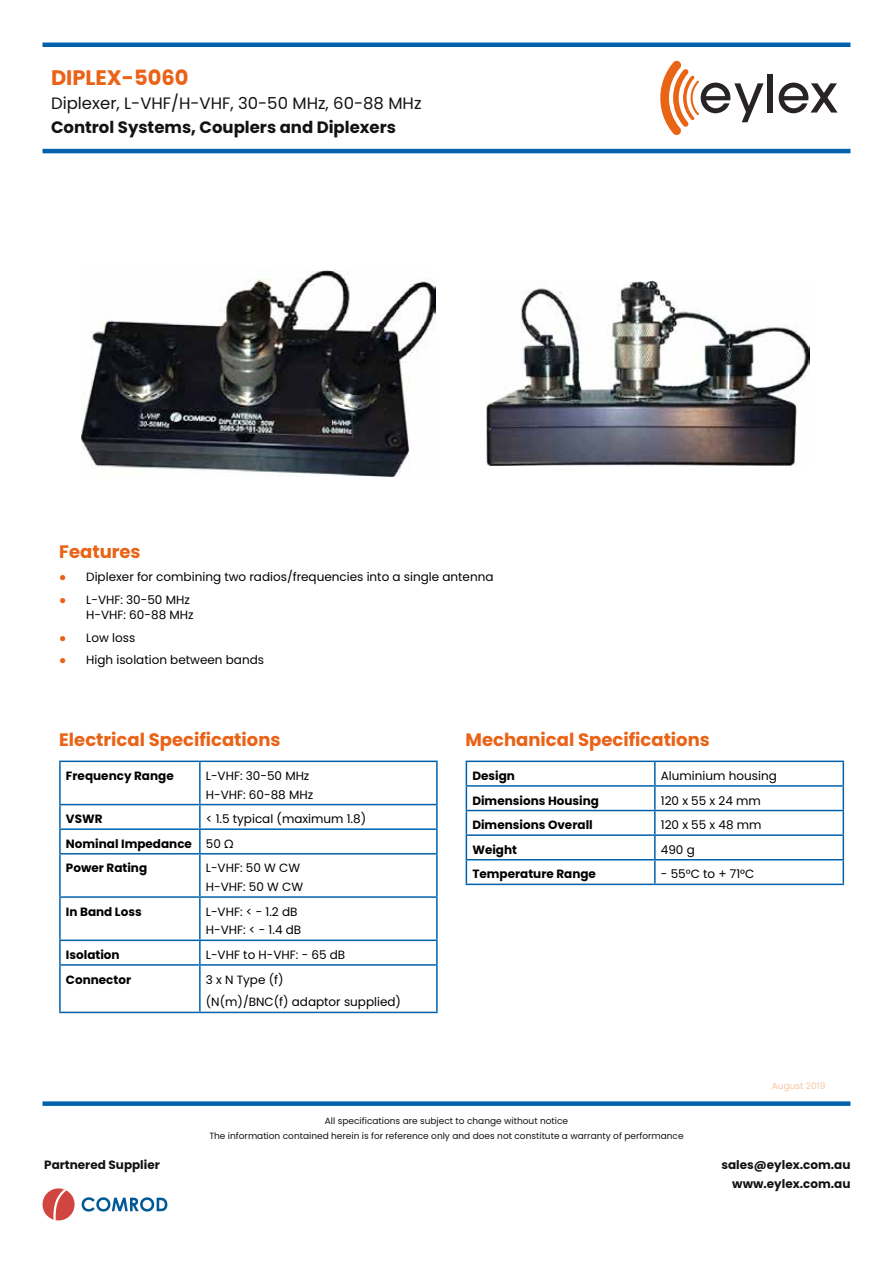
<style>
.page{position:relative;width:893px;height:1263px;background:#fff}
.page>*{position:absolute;margin:0;border:0;box-sizing:border-box;transform-origin:0 0}
.t1{font:700 21px "Poppins";color:#ea6215}
.t2{font:700 18px "Poppins";color:#ea6215}
.t3{font:16.5px "Poppins";color:#121312}
.t4{font:700 16.5px "Poppins";color:#121312}
.t5{font:12px/18.6px "Poppins";color:#000}
.t6{font:700 12px/24.6px "Poppins";color:#000}
.t7{font:700 12px/18.6px "Poppins";color:#121312;text-align:right}
.t8{font:9px/15px "Poppins";color:#121312;text-align:center}
.t9{font:9px "Poppins";color:#f9c59e}
.s1{font-family:"Arial";color:#ea6215}
.s2{font-weight:400}
</style>
<div class="page">
<hr style="left:43px;top:43px;width:807px;height:4px;background:#0062ac">
<hr style="left:43px;top:149px;width:807px;height:4px;background:#0062ac">
<div style="left:43px;top:1101px;width:807px;height:5px;background:#0062ac"></div>
<svg style="left:43px;top:1188px;width:32px;height:32px"></svg>
<svg style="left:82px;top:1197px;width:85px;height:14px"></svg>
<div style="left:768px;top:74px;width:5px;height:39px;background:#282423"></div>
<svg style="left:779px;top:83px;width:59px;height:30px"></svg>
<svg style="left:660px;top:60px;width:103px;height:75px"></svg>
<hr style="left:59px;top:760px;width:141px;height:2px;background:#0062ac">
<hr style="left:59px;top:762px;width:2px;height:42px;background:#0062ac">
<hr style="left:200px;top:760px;width:238px;height:2px;background:#0062ac">
<hr style="left:199px;top:762px;width:2px;height:42px;background:#0062ac">
<hr style="left:436px;top:762px;width:2px;height:42px;background:#0062ac">
<hr style="left:59px;top:804px;width:141px;height:1px;background:#0062ac">
<hr style="left:59px;top:805px;width:2px;height:23px;background:#0062ac">
<hr style="left:200px;top:804px;width:238px;height:1px;background:#0062ac">
<hr style="left:199px;top:805px;width:2px;height:23px;background:#0062ac">
<hr style="left:436px;top:805px;width:2px;height:23px;background:#0062ac">
<hr style="left:59px;top:828px;width:141px;height:2px;background:#0062ac">
<hr style="left:59px;top:830px;width:2px;height:23px;background:#0062ac">
<hr style="left:200px;top:828px;width:238px;height:2px;background:#0062ac">
<hr style="left:199px;top:830px;width:2px;height:23px;background:#0062ac">
<hr style="left:436px;top:830px;width:2px;height:23px;background:#0062ac">
<hr style="left:59px;top:853px;width:141px;height:1px;background:#0062ac">
<hr style="left:59px;top:854px;width:2px;height:42px;background:#0062ac">
<hr style="left:200px;top:853px;width:238px;height:1px;background:#0062ac">
<hr style="left:199px;top:854px;width:2px;height:42px;background:#0062ac">
<hr style="left:436px;top:854px;width:2px;height:42px;background:#0062ac">
<hr style="left:59px;top:896px;width:141px;height:2px;background:#0062ac">
<hr style="left:59px;top:898px;width:2px;height:41px;background:#0062ac">
<hr style="left:200px;top:896px;width:238px;height:2px;background:#0062ac">
<hr style="left:199px;top:898px;width:2px;height:41px;background:#0062ac">
<hr style="left:436px;top:898px;width:2px;height:41px;background:#0062ac">
<hr style="left:59px;top:939px;width:141px;height:2px;background:#0062ac">
<hr style="left:59px;top:941px;width:2px;height:23px;background:#0062ac">
<hr style="left:200px;top:939px;width:238px;height:2px;background:#0062ac">
<hr style="left:199px;top:941px;width:2px;height:23px;background:#0062ac">
<hr style="left:436px;top:941px;width:2px;height:23px;background:#0062ac">
<hr style="left:59px;top:964px;width:141px;height:2px;background:#0062ac">
<hr style="left:59px;top:966px;width:2px;height:46px;background:#0062ac">
<hr style="left:200px;top:964px;width:238px;height:2px;background:#0062ac">
<hr style="left:199px;top:966px;width:2px;height:46px;background:#0062ac">
<hr style="left:436px;top:966px;width:2px;height:46px;background:#0062ac">
<hr style="left:59px;top:1012px;width:141px;height:1px;background:#0062ac">
<hr style="left:200px;top:1012px;width:238px;height:1px;background:#0062ac">
<hr style="left:466px;top:760px;width:189px;height:2px;background:#0062ac">
<hr style="left:655px;top:760px;width:189px;height:2px;background:#0062ac">
<hr style="left:654px;top:762px;width:2px;height:23px;background:#0062ac">
<hr style="left:466px;top:785px;width:189px;height:2px;background:#0062ac">
<hr style="left:655px;top:785px;width:189px;height:2px;background:#0062ac">
<hr style="left:654px;top:787px;width:2px;height:23px;background:#0062ac">
<hr style="left:466px;top:810px;width:189px;height:1px;background:#0062ac">
<hr style="left:655px;top:810px;width:189px;height:1px;background:#0062ac">
<hr style="left:654px;top:811px;width:2px;height:23px;background:#0062ac">
<hr style="left:466px;top:834px;width:189px;height:2px;background:#0062ac">
<hr style="left:655px;top:834px;width:189px;height:2px;background:#0062ac">
<hr style="left:654px;top:836px;width:2px;height:23px;background:#0062ac">
<hr style="left:466px;top:859px;width:189px;height:1px;background:#0062ac">
<svg style="left:466px;top:762px;width:1px;height:121px"></svg>
<hr style="left:655px;top:859px;width:189px;height:1px;background:#0062ac">
<hr style="left:654px;top:860px;width:2px;height:23px;background:#0062ac">
<svg style="left:843px;top:762px;width:1px;height:121px"></svg>
<hr style="left:466px;top:883px;width:189px;height:2px;background:#0062ac">
<hr style="left:655px;top:883px;width:189px;height:2px;background:#0062ac">
<img style="left:82px;top:270px;width:353px;height:207px">
<img style="left:486px;top:281px;width:323px;height:184px">
<h1 class="t1" style="left:51px;top:65px;width:139px">DIPLEX-5060</h1>
<h3 class="t3" style="left:51px;top:94px;width:372px">Diplexer, L-VHF/H-VHF, 30-50 MHz, 60-88 MHz</h3>
<h3 class="t4" style="left:51px;top:118px;width:346px">Control Systems, Couplers and Diplexers</h3>
<h2 class="t2" style="left:59px;top:542px;width:83px">Features</h2>
<p class="t5" style="left:59px;top:568px;width:436px"><span class="s1">●</span> Diplexer for combining two radios/frequencies into a single antenna</p>
<p class="t5" style="left:86px;top:593px;width:109px;line-height:14.4px;text-indent:-27px"><span class="s1">●</span> L-VHF: 30-50 MHz<br>H-VHF: 60-88 MHz</p>
<p class="t5" style="left:59px;top:628px;width:78px"><span class="s1">●</span> Low loss</p>
<p class="t5" style="left:59px;top:651px;width:206px"><span class="s1">●</span> High isolation between bands</p>
<h2 class="t2" style="left:59px;top:729px;width:223px">Electrical Specifications</h2>
<p class="t6" style="left:66px;top:763px;width:109px">Frequency Range</p>
<p class="t5" style="left:206px;top:766px;width:109px">L-VHF: 30-50 MHz<br>H-VHF: 60-88 MHz</p>
<p class="t6" style="left:66px;top:807px;width:38px">VSWR</p>
<p class="t6" style="left:66px;top:807px;width:302px;text-indent:140px"><span class="s2">&lt; 1.5 typical (maximum 1.8)<br></span>Nominal Impedance <span class="s2">50 Ω<br></span>Power Rating</p>
<p class="t5" style="left:206px;top:859px;width:99px">L-VHF: 50 W CW<br>H-VHF: 50 W CW</p>
<p class="t6" style="left:66px;top:899px;width:77px">In Band Loss</p>
<p class="t5" style="left:206px;top:902px;width:97px">L-VHF: &lt; - 1.2 dB<br>H-VHF: &lt; - 1.4 dB</p>
<p class="t6" style="left:66px;top:942px;width:55px">Isolation</p>
<p class="t5" style="left:206px;top:945px;width:141px">L-VHF to H-VHF: - 65 dB</p>
<p class="t6" style="left:66px;top:967px;width:67px">Connector</p>
<p class="t5" style="left:206px;top:968px;width:197px;line-height:23px">3 x N Type (f)<br>(N(m)/BNC(f) adaptor supplied)</p>
<h2 class="t2" style="left:466px;top:729px;width:246px">Mechanical Specifications</h2>
<p class="t6" style="left:472px;top:763px;width:44px">Design</p>
<p class="t5" style="left:661px;top:766px;width:117px">Aluminium housing</p>
<p class="t6" style="left:472px;top:788px;width:128px">Dimensions Housing</p>
<p class="t5" style="left:661px;top:791px;width:102px">120 x 55 x 24 mm</p>
<p class="t6" style="left:472px;top:813px;width:122px">Dimensions Overall</p>
<p class="t5" style="left:661px;top:816px;width:102px">120 x 55 x 48 mm</p>
<p class="t6" style="left:472px;top:837px;width:46px">Weight</p>
<p class="t5" style="left:661px;top:840px;width:35px">490 g</p>
<p class="t6" style="left:472px;top:862px;width:125px">Temperature Range</p>
<p class="t5" style="left:661px;top:865px;width:95px">- 55°C to + 71°C</p>
<p class="t9" style="left:772px;top:1081px;width:55px">August 2019</p>
<p class="t8" style="left:209px;top:1113px;width:476px">All specifications are subject to change without notice<br>The information contained herein is for reference only and does not constitute a warranty of performance</p>
<p class="t7" style="left:44px;top:1156px;width:117px">Partnered Supplier</p>
<p class="t7" style="left:721px;top:1156px;width:131px">sales@eylex.com.au www.eylex.com.au</p>
</div>
